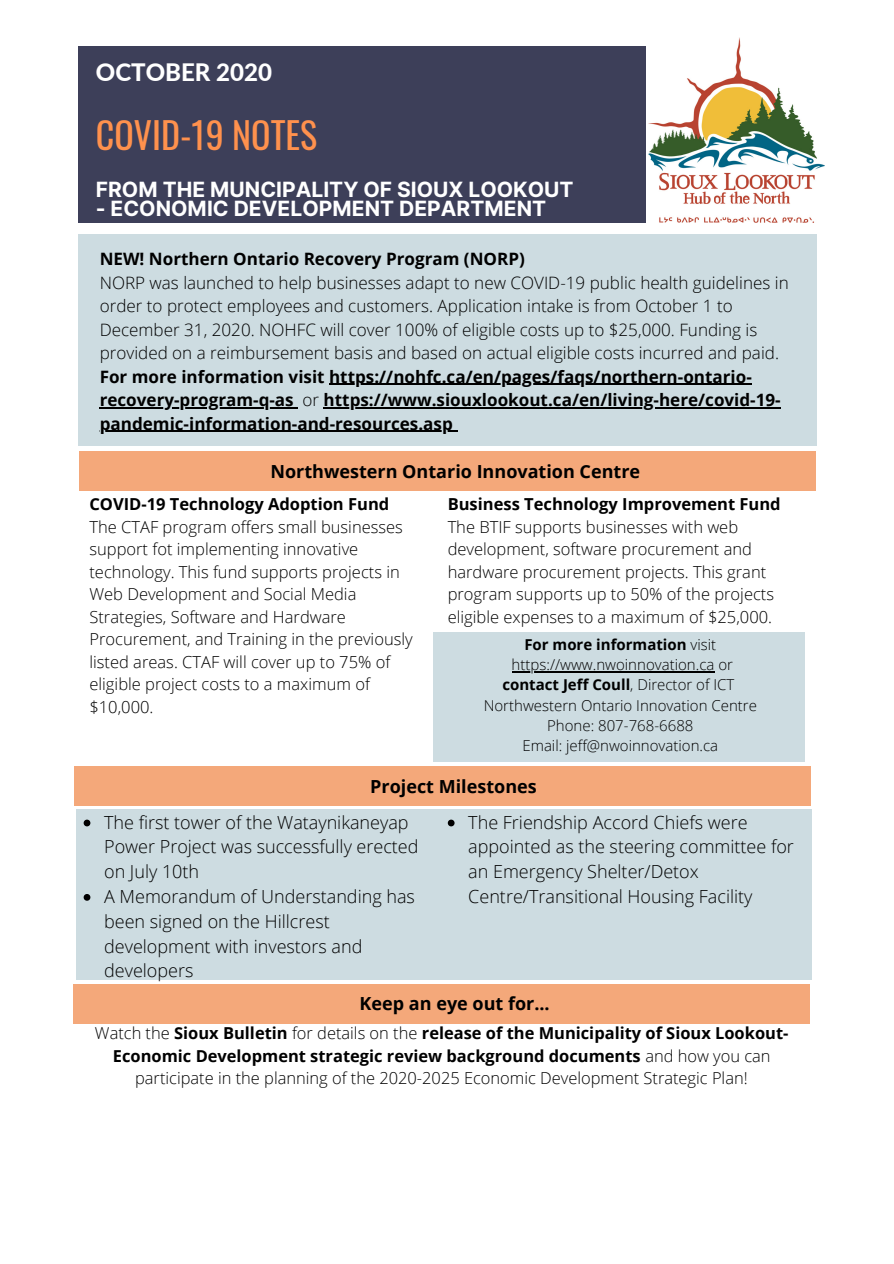
<style>
.page{position:relative;width:894px;height:1264px;background:#fff}
.page>*{position:absolute;margin:0;border:0;box-sizing:border-box;transform-origin:0 0}
.t1{font:36px "Oswald";color:#ff914d}
.t2{font:800 24px "Lato";color:#fff}
.t3{font:700 21px "Inter";color:#fff}
.t4{font:300 18px/24.8px "Open Sans";color:#000}
.t5{font:700 18px "Open Sans";color:#000}
.t6{font:300 17.1px/23.5px "Open Sans";color:#000}
.t7{font:700 17.1px/23.5px "Open Sans";color:#000}
.t8{font:300 16.5px/22.5px "Open Sans";color:#000}
.t9{font:700 16.5px "Open Sans";color:#000}
.t10{font:300 15px/20.2px "Open Sans";color:#000;text-align:center}
.s1{font-weight:300}
.s2{font-weight:700}
</style>
<div class="page">
<img style="left:648px;top:38px;width:176px;height:184px">
<div style="left:78px;top:234px;width:738px;height:211px;background:#cddce1"></div>
<hr style="left:329px;top:383px;width:422px;height:1px;background:#000">
<hr style="left:100px;top:407px;width:193px;height:1px;background:#000">
<hr style="left:323px;top:407px;width:457px;height:1px;background:#000">
<hr style="left:100px;top:430px;width:352px;height:1px;background:#000">
<div style="left:79px;top:47px;width:566px;height:176px;background:#3d3f59"></div>
<div style="left:76px;top:809px;width:735px;height:170px;background:#cddce1"></div>
<svg style="left:84px;top:819px;width:6px;height:7px"></svg>
<svg style="left:84px;top:894px;width:6px;height:6px"></svg>
<svg style="left:447px;top:819px;width:7px;height:7px"></svg>
<div style="left:433px;top:632px;width:371px;height:130px;background:#cddce1"></div>
<hr style="left:511px;top:671px;width:203px;height:1px;background:#000">
<div style="left:75px;top:766px;width:736px;height:39px;background:#f4a87a"></div>
<div style="left:73px;top:984px;width:737px;height:39px;background:#f4a87a"></div>
<div style="left:79px;top:451px;width:736px;height:40px;background:#f4a87a"></div>
<h2 class="t2" style="left:96px;top:58px;width:178px">OCTOBER 2020</h2>
<h1 class="t1" style="left:96px;top:107px;width:223px">COVID-19 NOTES</h1>
<p class="t3" style="left:96px;top:177px;width:479px">FROM THE MUNCIPALITY OF SIOUX LOOKOUT</p>
<p class="t3" style="left:96px;top:196px;width:451px">- ECONOMIC DEVELOPMENT DEPARTMENT</p>
<p class="t7" style="left:100px;top:247px;width:426px">NEW! Northern Ontario Recovery Program (NORP)</p>
<p class="t6" style="left:100px;top:270px;width:690px">NORP was launched to help businesses adapt to new COVID-19 public health guidelines in order to protect employees and customers. Application intake is from October 1 to December 31, 2020. NOHFC will cover 100% of eligible costs up to $25,000. Funding is provided on a reimbursement basis and based on actual eligible costs incurred and paid.</p>
<p class="t7" style="left:100px;top:364px;width:682px">For more information visit https://nohfc.ca/en/pages/faqs/northern-ontario&shy;recovery-program-q-as <span class="s1">or</span> https://www.siouxlookout.ca/en/living-here/covid-19- pandemic-information-and-resources.asp</p>
<p class="t5" style="left:270px;top:458px;width:371px">Northwestern Ontario Innovation Centre</p>
<p class="t9" style="left:89px;top:492px;width:301px">COVID-19 Technology Adoption Fund</p>
<p class="t8" style="left:89px;top:515px;width:325px">The CTAF program offers small businesses support fot implementing innovative technology. This fund supports projects in Web Development and Social Media Strategies, Software and Hardware Procurement, and Training in the previously listed areas. CTAF will cover up to 75% of eligible project costs to a maximum of $10,000.</p>
<p class="t9" style="left:447px;top:492px;width:334px">Business Technology Improvement Fund</p>
<p class="t8" style="left:447px;top:515px;width:328px">The BTIF supports businesses with web development, software procurement and hardware procurement projects. This grant program supports up to 50% of the projects eligible expenses to a maximum of $25,000.</p>
<p class="t10" style="left:483px;top:634px;width:275px"><span class="s2">For more information</span> visit https://www.nwoinnovation.ca or <span class="s2">contact Jeff Coull</span>, Director of ICT<br>Northwestern Ontario Innovation Centre<br>Phone: 807-768-6688<br>Email: jeff@nwoinnovation.ca</p>
<p class="t5" style="left:370px;top:773px;width:168px">Project Milestones</p>
<p class="t4" style="left:104px;top:809px;width:316px">The first tower of the Wataynikaneyap<br>Power Project was successfully erected on July 10th<br>A Memorandum of Understanding has been signed on the Hillcrest development with investors and developers</p>
<p class="t4" style="left:468px;top:809px;width:327px">The Friendship Accord Chiefs were appointed as the steering committee for an Emergency Shelter/Detox Centre/Transitional Housing Facility</p>
<p class="t5" style="left:359px;top:991px;width:191px">Keep an eye out for...</p>
<p class="t8" style="left:95px;top:1021px;width:694px;text-align:center">Watch the <span class="s2">Sioux Bulletin</span> for details on the <span class="s2">release of the Municipality of Sioux Lookout-<br>Economic Development strategic review background documents</span> and how you can participate in the planning of the 2020-2025 Economic Development Strategic Plan!</p>
</div>
